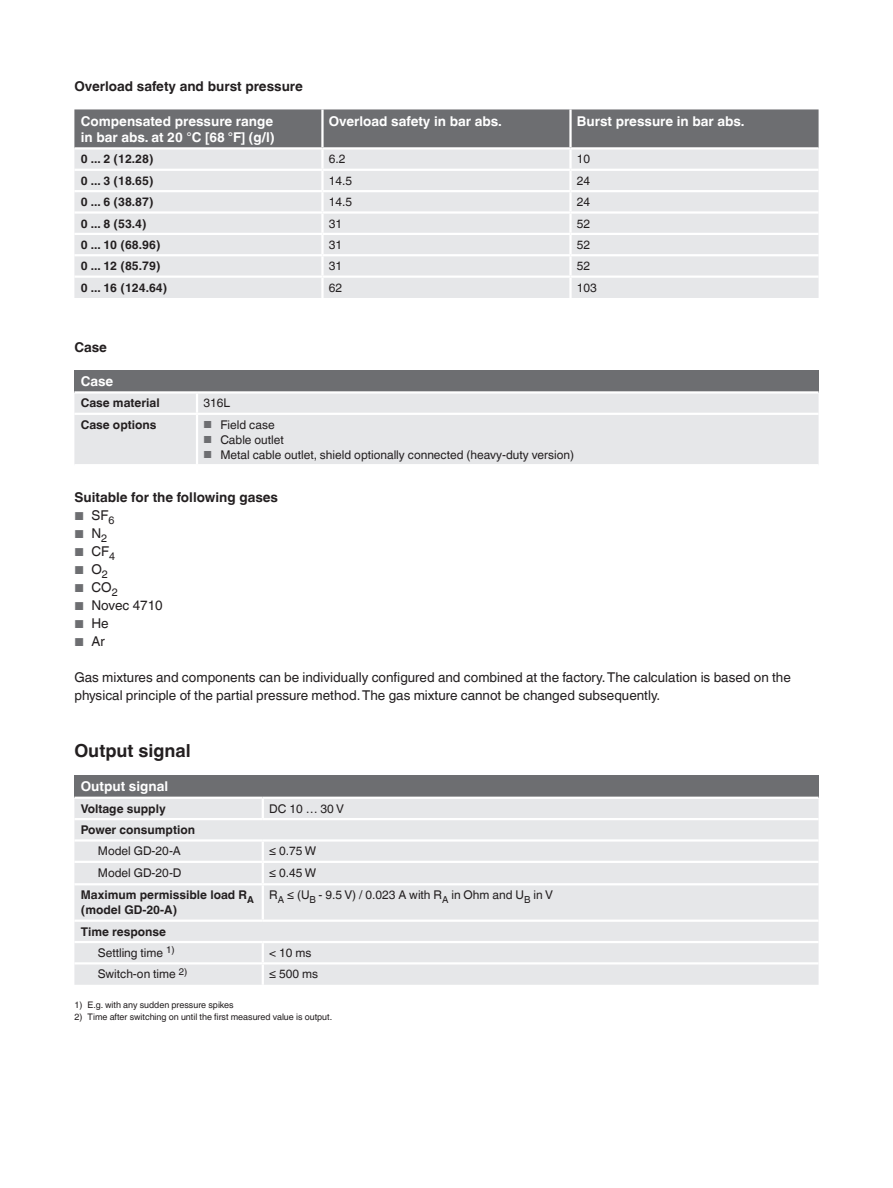
<style>
.page{position:relative;width:893px;height:1188px;background:#fff}
.page>*{position:absolute;margin:0;border:0;box-sizing:border-box;transform-origin:0 0}
.t1{font:700 18px "Helvetica World";color:#231f20}
.t2{font:13.5px/18px "Helvetica World";color:#231f20}
.t3{font:700 13.5px/16.5px "Helvetica World";color:#fff}
.t4{font:700 13.5px "Helvetica World";color:#231f20}
.t5{font:12px "Helvetica World";color:#231f20}
.t6{font:700 12px/15px "Helvetica World";color:#231f20}
.t7{font:11.55px "Helvetica World";color:#6d6e71}
.t8{font:9px "Helvetica World";color:#231f20}
.s1{font-size:10.2px;color:#6d6e71}
.s2{font-size:11.55px;color:#6d6e71}
.s3{font-size:13.5px;color:#231f20}
.s4{font-weight:400}
</style>
<div class="page">
<div style="left:74px;top:109px;width:745px;height:38px;background:#6d6e71"></div>
<div style="left:74px;top:150px;width:745px;height:148px;background:#e6e7e9"></div>
<hr style="left:569px;top:150px;width:3px;height:19px;background:#fff">
<hr style="left:570px;top:169px;width:249px;height:2px;background:#fff">
<hr style="left:569px;top:171px;width:3px;height:19px;background:#fff">
<hr style="left:570px;top:190px;width:249px;height:2px;background:#fff">
<hr style="left:569px;top:192px;width:3px;height:19px;background:#fff">
<hr style="left:570px;top:211px;width:249px;height:3px;background:#fff">
<hr style="left:569px;top:214px;width:3px;height:19px;background:#fff">
<hr style="left:570px;top:233px;width:249px;height:2px;background:#fff">
<hr style="left:569px;top:235px;width:3px;height:19px;background:#fff">
<hr style="left:570px;top:254px;width:249px;height:2px;background:#fff">
<hr style="left:569px;top:256px;width:3px;height:20px;background:#fff">
<hr style="left:570px;top:276px;width:249px;height:2px;background:#fff">
<hr style="left:569px;top:278px;width:3px;height:20px;background:#fff">
<hr style="left:321px;top:109px;width:3px;height:38px;background:#fff">
<hr style="left:569px;top:109px;width:3px;height:38px;background:#fff">
<hr style="left:321px;top:150px;width:3px;height:19px;background:#fff">
<hr style="left:74px;top:169px;width:248px;height:2px;background:#fff">
<hr style="left:322px;top:169px;width:248px;height:2px;background:#fff">
<hr style="left:321px;top:171px;width:3px;height:19px;background:#fff">
<hr style="left:74px;top:190px;width:248px;height:2px;background:#fff">
<hr style="left:322px;top:190px;width:248px;height:2px;background:#fff">
<hr style="left:321px;top:192px;width:3px;height:19px;background:#fff">
<hr style="left:74px;top:211px;width:248px;height:3px;background:#fff">
<hr style="left:322px;top:211px;width:248px;height:3px;background:#fff">
<hr style="left:321px;top:214px;width:3px;height:19px;background:#fff">
<hr style="left:74px;top:233px;width:248px;height:2px;background:#fff">
<hr style="left:322px;top:233px;width:248px;height:2px;background:#fff">
<hr style="left:321px;top:235px;width:3px;height:19px;background:#fff">
<hr style="left:74px;top:254px;width:248px;height:2px;background:#fff">
<hr style="left:322px;top:254px;width:248px;height:2px;background:#fff">
<hr style="left:321px;top:256px;width:3px;height:20px;background:#fff">
<hr style="left:74px;top:276px;width:248px;height:2px;background:#fff">
<hr style="left:322px;top:276px;width:248px;height:2px;background:#fff">
<hr style="left:321px;top:278px;width:3px;height:20px;background:#fff">
<div style="left:74px;top:370px;width:745px;height:22px;background:#6d6e71"></div>
<div style="left:74px;top:394px;width:745px;height:70px;background:#e6e7e9"></div>
<hr style="left:74px;top:391px;width:123px;height:3px;background:#fff">
<hr style="left:197px;top:391px;width:622px;height:3px;background:#fff">
<hr style="left:74px;top:413px;width:123px;height:2px;background:#fff">
<hr style="left:197px;top:413px;width:622px;height:2px;background:#fff">
<svg style="left:196px;top:394px;width:2px;height:19px"></svg>
<hr style="left:196px;top:415px;width:2px;height:49px;background:#fff">
<div style="left:74px;top:775px;width:745px;height:23px;background:#6d6e71"></div>
<div style="left:74px;top:799px;width:745px;height:186px;background:#e6e7e9"></div>
<hr style="left:74px;top:797px;width:189px;height:2px;background:#fff">
<hr style="left:263px;top:797px;width:556px;height:2px;background:#fff">
<svg style="left:262px;top:799px;width:2px;height:19px"></svg>
<hr style="left:74px;top:818px;width:189px;height:2px;background:#fff">
<hr style="left:263px;top:818px;width:556px;height:2px;background:#fff">
<hr style="left:74px;top:839px;width:189px;height:3px;background:#fff">
<hr style="left:263px;top:839px;width:556px;height:3px;background:#fff">
<svg style="left:262px;top:842px;width:2px;height:19px"></svg>
<hr style="left:74px;top:861px;width:189px;height:2px;background:#fff">
<hr style="left:263px;top:861px;width:556px;height:2px;background:#fff">
<hr style="left:262px;top:863px;width:2px;height:20px;background:#fff">
<hr style="left:74px;top:883px;width:189px;height:2px;background:#fff">
<hr style="left:263px;top:883px;width:556px;height:2px;background:#fff">
<hr style="left:262px;top:885px;width:2px;height:35px;background:#fff">
<hr style="left:74px;top:920px;width:189px;height:2px;background:#fff">
<hr style="left:263px;top:920px;width:556px;height:2px;background:#fff">
<hr style="left:74px;top:941px;width:189px;height:2px;background:#fff">
<hr style="left:263px;top:941px;width:556px;height:2px;background:#fff">
<svg style="left:262px;top:943px;width:2px;height:19px"></svg>
<hr style="left:74px;top:962px;width:189px;height:3px;background:#fff">
<hr style="left:263px;top:962px;width:556px;height:3px;background:#fff">
<hr style="left:262px;top:965px;width:2px;height:20px;background:#fff">
<p class="t4" style="left:74px;top:82px;width:230px">Overload safety and burst pressure</p>
<p class="t3" style="left:81px;top:114px;width:196px">Compensated pressure range in bar abs. at 20 °C [68 °F] (g/l)</p>
<p class="t3" style="left:329px;top:114px;width:175px">Overload safety in bar abs.</p>
<p class="t3" style="left:577px;top:114px;width:169px">Burst pressure in bar abs.</p>
<p class="t6" style="left:81px;top:152px;width:74px">0 ... 2 (12.28)</p>
<p class="t5" style="left:329px;top:155px;width:18px">6.2</p>
<p class="t5" style="left:577px;top:155px;width:15px">10</p>
<p class="t6" style="left:81px;top:173px;width:74px">0 ... 3 (18.65)</p>
<p class="t5" style="left:329px;top:176px;width:25px">14.5</p>
<p class="t5" style="left:577px;top:176px;width:15px">24</p>
<p class="t6" style="left:81px;top:195px;width:74px">0 ... 6 (38.87)</p>
<p class="t5" style="left:329px;top:197px;width:25px">14.5</p>
<p class="t5" style="left:577px;top:197px;width:15px">24</p>
<p class="t6" style="left:81px;top:216px;width:67px">0 ... 8 (53.4)</p>
<p class="t5" style="left:329px;top:219px;width:15px">31</p>
<p class="t5" style="left:577px;top:219px;width:15px">52</p>
<p class="t6" style="left:81px;top:237px;width:81px">0 ... 10 (68.96)</p>
<p class="t5" style="left:329px;top:240px;width:15px">31</p>
<p class="t5" style="left:577px;top:240px;width:15px">52</p>
<p class="t6" style="left:81px;top:259px;width:81px">0 ... 12 (85.79)</p>
<p class="t5" style="left:329px;top:261px;width:15px">31</p>
<p class="t5" style="left:577px;top:261px;width:15px">52</p>
<p class="t6" style="left:81px;top:280px;width:88px">0 ... 16 (124.64)</p>
<p class="t5" style="left:329px;top:283px;width:15px">62</p>
<p class="t5" style="left:577px;top:283px;width:22px">103</p>
<p class="t4" style="left:74px;top:342px;width:34px">Case</p>
<p class="t3" style="left:81px;top:374px;width:34px">Case</p>
<p class="t6" style="left:81px;top:397px;width:80px">Case material</p>
<p class="t5" style="left:203px;top:399px;width:28px">316L</p>
<p class="t6" style="left:81px;top:418px;width:77px">Case options</p>
<p class="t5" style="left:203px;top:420px;width:73px"><span class="s1">■</span> Field case</p>
<p class="t5" style="left:203px;top:433px;width:82px"><span class="s1">■</span> Cable outlet</p>
<p class="t5" style="left:203px;top:448px;width:372px"><span class="s1">■</span> Metal cable outlet, shield optionally connected (heavy-duty version)</p>
<p class="t4" style="left:74px;top:492px;width:205px">Suitable for the following gases</p>
<p class="t2" style="left:74px;top:508px;width:42px"><span class="s2">■</span> SF<sub>6</sub></p>
<p class="t7" style="left:74px;top:527px;width:34px">■ <span class="s3">N</span><sub>2</sub></p>
<p class="t2" style="left:74px;top:543px;width:42px"><span class="s2">■</span> CF<sub>4</sub></p>
<p class="t7" style="left:74px;top:563px;width:35px">■ <span class="s3">O</span><sub>2</sub></p>
<p class="t2" style="left:74px;top:579px;width:45px"><span class="s2">■</span> CO<sub>2</sub></p>
<p class="t2" style="left:74px;top:597px;width:90px"><span class="s2">■</span> Novec 4710</p>
<p class="t2" style="left:74px;top:616px;width:36px"><span class="s2">■</span> He</p>
<p class="t2" style="left:74px;top:634px;width:32px"><span class="s2">■</span> Ar</p>
<p class="t2" style="left:74px;top:669px;width:718px">Gas mixtures and components can be individually configured and combined at the factory. The calculation is based on the physical principle of the partial pressure method. The gas mixture cannot be changed subsequently.</p>
<h1 class="t1" style="left:74px;top:744px;width:118px">Output signal</h1>
<p class="t3" style="left:81px;top:780px;width:89px">Output signal</p>
<p class="t6" style="left:81px;top:802px;width:86px">Voltage supply</p>
<p class="t5" style="left:269px;top:802px;width:77px">DC 10 … 30 V</p>
<p class="t6" style="left:81px;top:823px;width:116px">Power consumption</p>
<p class="t5" style="left:98px;top:847px;width:85px">Model GD-20-A</p>
<p class="t5" style="left:269px;top:844px;width:49px">≤ 0.75 W</p>
<p class="t5" style="left:98px;top:868px;width:85px">Model GD-20-D</p>
<p class="t5" style="left:269px;top:866px;width:49px">≤ 0.45 W</p>
<p class="t6" style="left:81px;top:889px;width:175px">Maximum permissible load R<sub>A </sub>(model GD-20-A)</p>
<p class="t5" style="left:269px;top:890px;width:285px">R<sub>A</sub> ≤ (U<sub>B</sub> - 9.5 V) / 0.023 A with R<sub>A</sub> in Ohm and U<sub>B</sub> in V</p>
<p class="t6" style="left:98px;top:922px;width:78px;line-height:21.3px;text-indent:-17px">Time response<br><span class="s4">Settling time</span> <sup>1)</sup></p>
<p class="t5" style="left:269px;top:948px;width:44px">&lt; 10 ms</p>
<p class="t5" style="left:98px;top:970px;width:91px">Switch-on time <sup>2)</sup></p>
<p class="t5" style="left:269px;top:967px;width:50px">≤ 500 ms</p>
<p class="t8" style="left:74px;top:1001px;width:161px">1) E.g. with any sudden pressure spikes</p>
<p class="t8" style="left:74px;top:1014px;width:259px">2) Time after switching on until the first measured value is output.</p>
</div>
